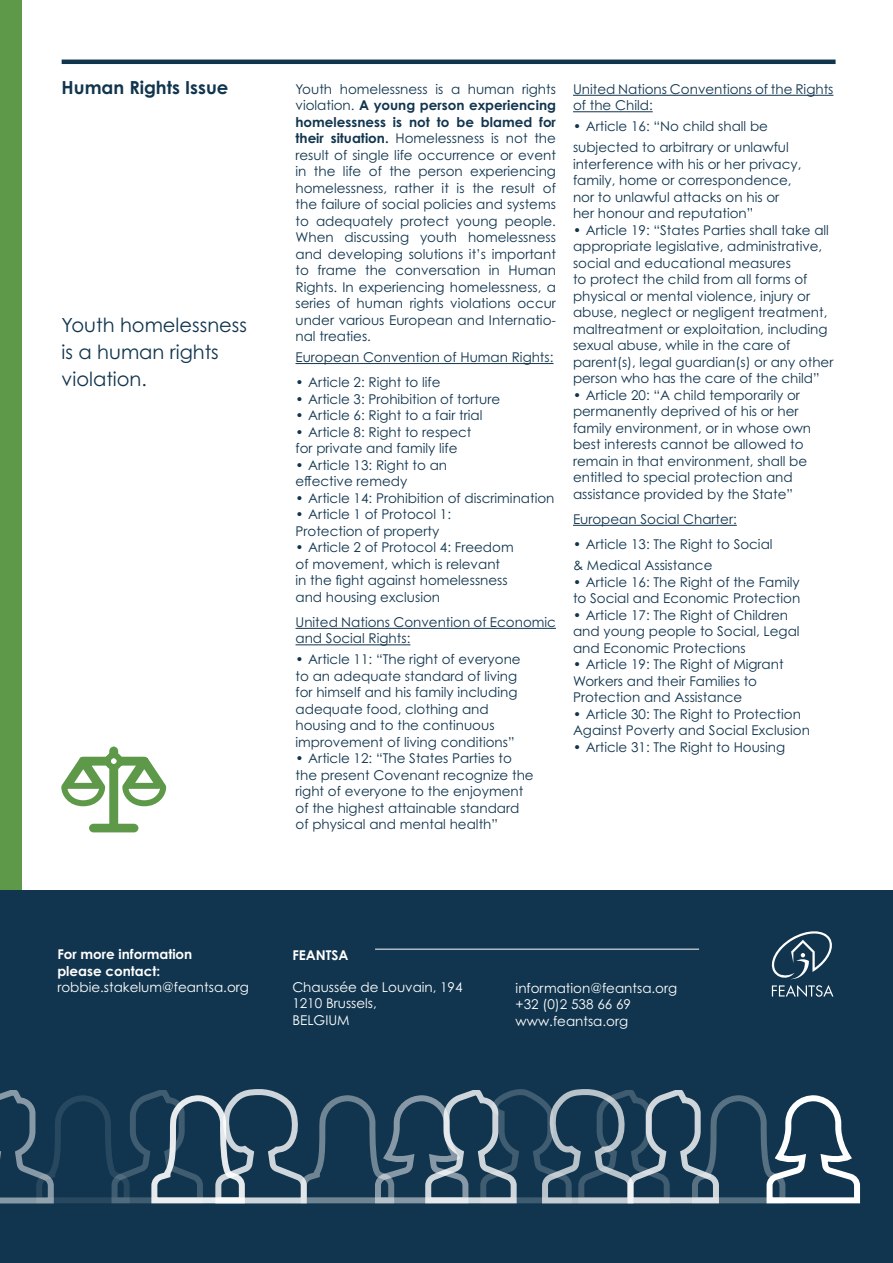
<style>
.page{position:relative;width:893px;height:1263px;background:#fff}
.page>*{position:absolute;margin:0;border:0;box-sizing:border-box;transform-origin:0 0}
.t1{font:19.5px/27px "Century Gothic Pro";color:#11354e}
.t2{font:700 18px "Century Gothic Pro";color:#11354e}
.t3{font:13.5px/16.5px "Century Gothic Pro";color:#11354e}
.t4{font:13.5px/16.5px "Century Gothic Pro";color:#fff}
.t5{font:700 13.5px/16.5px "Century Gothic Pro";color:#fff}
.s1{font-weight:700}
</style>
<div class="page">
<div style="left:0;top:0;width:21px;height:1263px;background:#5d9949"></div>
<div style="left:0;top:890px;width:893px;height:149px;background:#11354e"></div>
<svg style="left:772px;top:985px;width:61px;height:12px"></svg>
<svg style="left:772px;top:931px;width:60px;height:48px"></svg>
<hr style="left:296px;top:363px;width:257px;height:1px;background:#11354e">
<hr style="left:296px;top:628px;width:260px;height:1px;background:#11354e">
<hr style="left:296px;top:644px;width:114px;height:1px;background:#11354e">
<hr style="left:573px;top:95px;width:260px;height:1px;background:#11354e">
<hr style="left:573px;top:111px;width:80px;height:1px;background:#11354e">
<hr style="left:573px;top:525px;width:164px;height:1px;background:#11354e">
<hr style="left:62px;top:60px;width:774px;height:4px;background:#11354e">
<svg style="left:61px;top:746px;width:106px;height:86px"></svg>
<div style="left:0;top:1007px;width:893px;height:256px;background:#11354e"></div>
<svg style="left:0;top:1089px;width:860px;height:115px"></svg>
<hr style="left:375px;top:949px;width:324px;height:1px;background:#fff">
<h2 class="t2" style="left:62px;top:76px;width:168px">Human Rights Issue</h2>
<h1 class="t1" style="left:62px;top:311px;width:187px">Youth homelessness is a human rights violation.</h1>
<p class="t3" style="left:296px;top:81px;width:262px;text-align:justify">Youth homelessness is a human rights violation. <span class="s1">A young person experiencing homelessness is not to be blamed for their situation.</span> Homelessness is not the result of single life occurrence or event in the life of the person experiencing homelessness, rather it is the result of the failure of social policies and systems to adequately protect young people.<br>When discussing youth homelessness and developing solutions it’s important to frame the conversation in Human Rights. In experiencing homelessness, a series of human rights violations occur under various European and Internatio&shy;nal treaties.</p>
<p class="t3" style="left:296px;top:349px;width:259px">European Convention of Human Rights:</p>
<p class="t3" style="left:296px;top:374px;width:147px">• Article 2: Right to life</p>
<p class="t3" style="left:296px;top:391px;width:206px">• Article 3: Prohibition of torture</p>
<p class="t3" style="left:296px;top:407px;width:188px">• Article 6: Right to a fair trial</p>
<p class="t3" style="left:296px;top:424px;width:177px">• Article 8: Right to respect for private and family life</p>
<p class="t3" style="left:296px;top:457px;width:153px">• Article 13: Right to an effective remedy</p>
<p class="t3" style="left:296px;top:490px;width:260px">• Article 14: Prohibition of discrimination</p>
<p class="t3" style="left:296px;top:506px;width:157px">• Article 1 of Protocol 1:<br>Protection of property</p>
<p class="t3" style="left:296px;top:539px;width:220px">• Article 2 of Protocol 4: Freedom of movement, which is relevant in the fight against homelessness and housing exclusion</p>
<p class="t3" style="left:296px;top:614px;width:262px">United Nations Convention of Economic and Social Rights:</p>
<p class="t3" style="left:296px;top:651px;width:227px">• Article 11: “The right of everyone to an adequate standard of living for himself and his family including adequate food, clothing and housing and to the continuous improvement of living conditions”</p>
<p class="t3" style="left:296px;top:750px;width:240px">• Article 12: “The States Parties to the present Covenant recognize the right of everyone to the enjoyment of the highest attainable standard of physical and mental health”</p>
<p class="t3" style="left:573px;top:81px;width:262px">United Nations Conventions of the Rights of the Child:</p>
<p class="t3" style="left:573px;top:116px;width:217px;line-height:21px">• Article 16: “No child shall be subjected to arbitrary or unlawful</p>
<p class="t3" style="left:573px;top:156px;width:230px">interference with his or her privacy, family, home or correspondence, nor to unlawful attacks on his or her honour and reputation”</p>
<p class="t3" style="left:573px;top:222px;width:262px">• Article 19: “States Parties shall take all appropriate legislative, administrative, social and educational measures<br>to protect the child from all forms of physical or mental violence, injury or abuse, neglect or negligent treatment, maltreatment or exploitation, including sexual abuse, while in the care of parent(s), legal guardian(s) or any other person who has the care of the child”</p>
<p class="t3" style="left:573px;top:387px;width:240px">• Article 20: “A child temporarily or permanently deprived of his or her family environment, or in whose own best interests cannot be allowed to remain in that environment, shall be entitled to special protection and assistance provided by the State”</p>
<p class="t3" style="left:573px;top:511px;width:165px">European Social Charter:</p>
<p class="t3" style="left:573px;top:534px;width:201px;line-height:21px">• Article 13: The Right to Social &amp; Medical Assistance</p>
<p class="t3" style="left:573px;top:573px;width:229px">• Article 16: The Right of the Family to Social and Economic Protection</p>
<p class="t3" style="left:573px;top:606px;width:228px">• Article 17: The Right of Children and young people to Social, Legal and Economic Protections</p>
<p class="t3" style="left:573px;top:656px;width:212px">• Article 19: The Right of Migrant<br>Workers and their Families to<br>Protection and Assistance</p>
<p class="t3" style="left:573px;top:705px;width:238px">• Article 30: The Right to Protection<br>Against Poverty and Social Exclusion</p>
<p class="t3" style="left:573px;top:738px;width:214px">• Article 31: The Right to Housing</p>
<p class="t5" style="left:57px;top:946px;width:136px">For more information please contact:</p>
<p class="t4" style="left:57px;top:979px;width:193px">robbie.stakelum@feantsa.org</p>
<p class="t5" style="left:292px;top:946px;width:58px">FEANTSA</p>
<p class="t4" style="left:292px;top:978px;width:172px">Chaussée de Louvain, 194<br>1210 Brussels,<br>BELGIUM</p>
<p class="t4" style="left:516px;top:980px;width:163px">information@feantsa.org +32 (0)2 538 66 69 www.feantsa.org</p>
</div>
